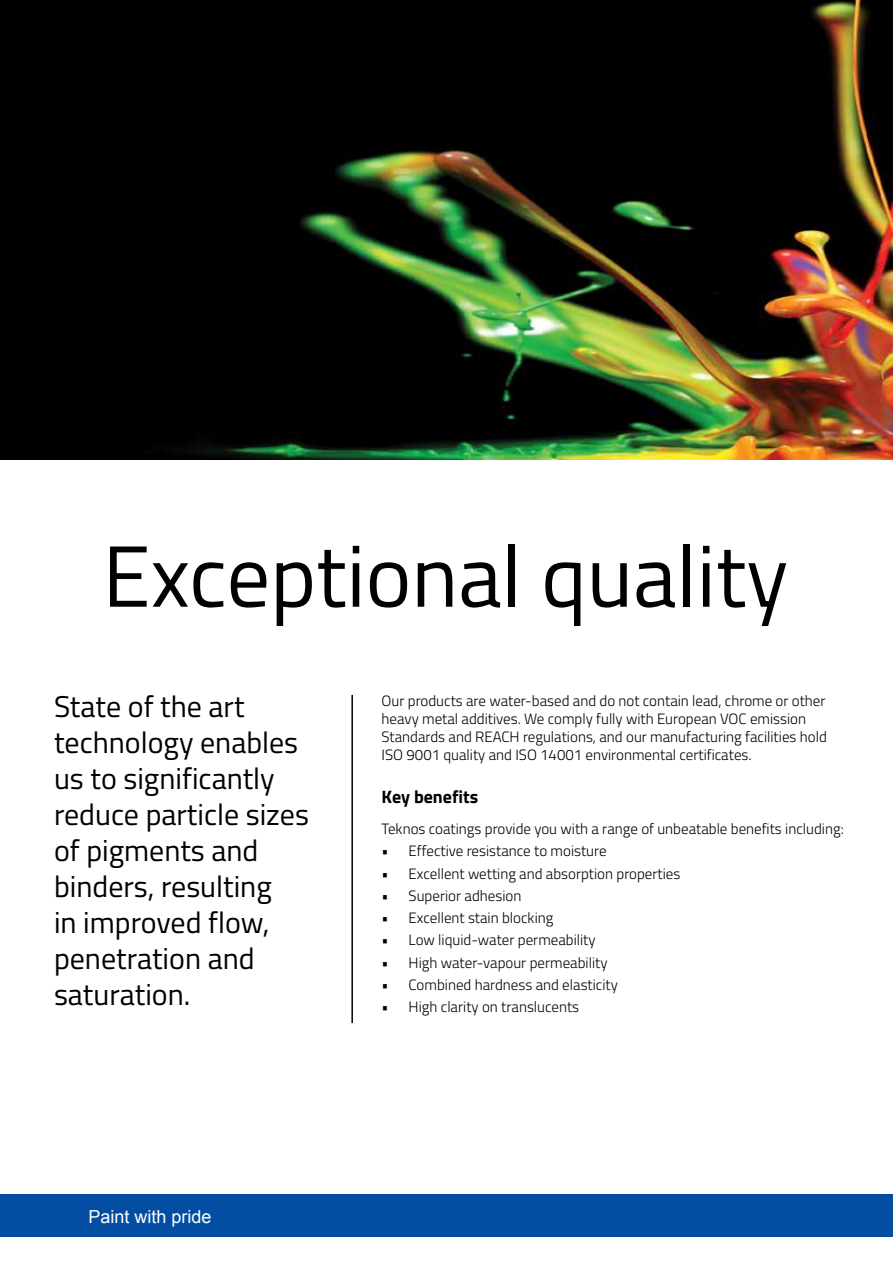
<style>
.page{position:relative;width:893px;height:1263px;background:#fff}
.page>*{position:absolute;margin:0;border:0;box-sizing:border-box;transform-origin:0 0}
.t1{font:87px "Titillium";color:#000}
.t2{font:30px/36px "Titillium";color:#000}
.t3{font:18px "Arial";color:#fff}
.t4{font:700 18px "Titillium";color:#000}
.t5{font:300 15px/18px "Titillium";color:#000}
</style>
<div class="page">
<div style="left:0;top:1194px;width:893px;height:42px;background:#034ea2"></div>
<hr style="left:351px;top:695px;width:2px;height:328px;background:#000">
<img style="left:0;top:0;width:893px;height:459px">
<h1 class="t1" style="left:103px;top:513px;width:687px">Exceptional quality</h1>
<h2 class="t2" style="left:54px;top:687px;width:256px">State of the art technology enables us to significantly reduce particle sizes of pigments and binders, resulting<br>in improved flow, penetration and saturation.</h2>
<p class="t5" style="left:382px;top:691px;width:447px">Our products are water-based and do not contain lead, chrome or other heavy metal additives. We comply fully with European VOC emission Standards and REACH regulations, and our manufacturing facilities hold ISO 9001 quality and ISO 14001 environmental certificates.</p>
<p class="t4" style="left:382px;top:783px;width:98px">Key benefits</p>
<p class="t5" style="left:382px;top:819px;width:464px">Teknos coatings provide you with a range of unbeatable benefits including:</p>
<p class="t5" style="left:382px;top:841px;width:226px">• Effective resistance to moisture</p>
<p class="t5" style="left:382px;top:864px;width:300px">• Excellent wetting and absorption properties</p>
<p class="t5" style="left:382px;top:886px;width:141px">• Superior adhesion</p>
<p class="t5" style="left:382px;top:908px;width:173px">• Excellent stain blocking</p>
<p class="t5" style="left:382px;top:930px;width:216px">• Low liquid-water permeability</p>
<p class="t5" style="left:382px;top:953px;width:227px">• High water-vapour permeability</p>
<p class="t5" style="left:382px;top:975px;width:238px">• Combined hardness and elasticity</p>
<p class="t5" style="left:382px;top:997px;width:199px">• High clarity on translucents</p>
<p class="t3" style="left:89px;top:1207px;width:125px">Paint with pride</p>
</div>
